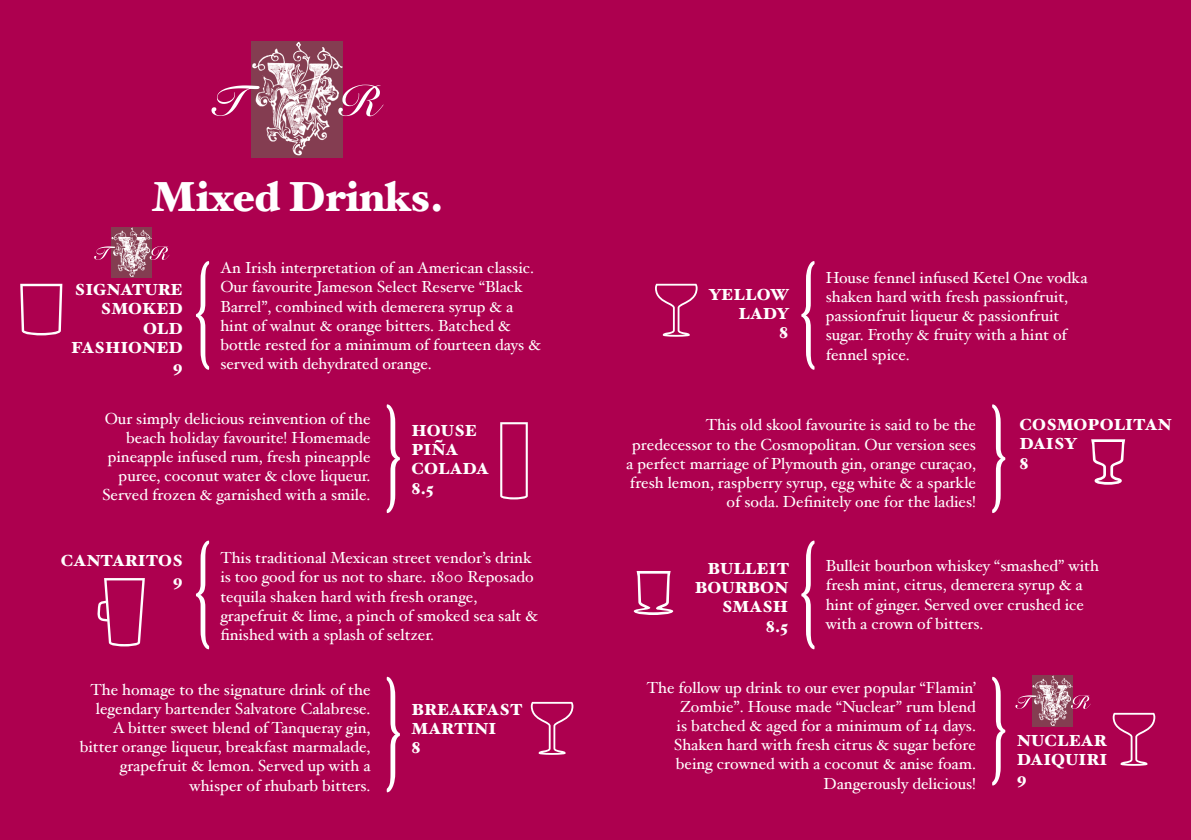
<style>
.page{position:relative;width:1191px;height:840px;background:#fff}
.page>*{position:absolute;margin:0;border:0;box-sizing:border-box;transform-origin:0 0}
.t1{font:900 42px "Hoefler Text";letter-spacing:-.01em;color:#fff}
.t2{font:16px/19.2px "Hoefler Text";color:#fff}
.t3{font:900 16px/19.2px "Hoefler Text";color:#fff}
</style>
<div class="page">
<div style="left:0;top:0;width:1191px;height:839px;background:#ad004f"></div>
<svg style="left:801px;top:261px;width:13px;height:108px"></svg>
<svg style="left:992px;top:404px;width:13px;height:109px"></svg>
<svg style="left:801px;top:540px;width:13px;height:109px"></svg>
<svg style="left:992px;top:676px;width:13px;height:109px"></svg>
<img style="left:1033px;top:675px;width:39px;height:51px">
<svg style="left:1015px;top:695px;width:21px;height:13px"></svg>
<svg style="left:1071px;top:694px;width:19px;height:14px"></svg>
<svg style="left:634px;top:571px;width:39px;height:43px"></svg>
<img style="left:251px;top:41px;width:91px;height:116px">
<svg style="left:211px;top:85px;width:48px;height:31px"></svg>
<svg style="left:338px;top:85px;width:45px;height:31px"></svg>
<svg style="left:196px;top:261px;width:13px;height:108px"></svg>
<svg style="left:387px;top:404px;width:13px;height:109px"></svg>
<svg style="left:196px;top:540px;width:13px;height:109px"></svg>
<svg style="left:387px;top:676px;width:13px;height:115px"></svg>
<svg style="left:531px;top:701px;width:42px;height:53px"></svg>
<svg style="left:500px;top:422px;width:28px;height:77px"></svg>
<img style="left:112px;top:227px;width:39px;height:51px">
<svg style="left:94px;top:246px;width:21px;height:13px"></svg>
<svg style="left:150px;top:246px;width:19px;height:14px"></svg>
<svg style="left:20px;top:283px;width:42px;height:52px"></svg>
<svg style="left:97px;top:578px;width:48px;height:68px"></svg>
<svg style="left:655px;top:283px;width:42px;height:53px"></svg>
<svg style="left:1091px;top:439px;width:34px;height:45px"></svg>
<svg style="left:1112px;top:712px;width:43px;height:53px"></svg>
<p class="t1" style="left:152px;top:171px;width:293px">Mixed Drinks.</p>
<p class="t3" style="left:75px;top:280px;width:110px;text-align:right">SIGNATURE<br>SMOKED</p>
<p class="t3" style="left:71px;top:318px;width:113px;text-align:right">OLD<br>FASHIONED</p>
<p class="t3" style="left:173px;top:357px;width:11px">9</p>
<p class="t2" style="left:220px;top:258px;width:322px">An Irish interpretation of an American classic.<br>Our favourite Jameson Select Reserve “Black Barrel”, combined with demerera syrup &amp; a hint of walnut &amp; orange bitters. Batched &amp; bottle rested for a minimum of fourteen days &amp; served with dehydrated orange.</p>
<p class="t2" style="left:102px;top:408px;width:270px;text-align:right">Our simply delicious reinvention of the beach holiday favourite! Homemade pineapple infused rum, fresh pineapple puree, coconut water &amp; clove liqueur.<br>Served frozen &amp; garnished with a smile.</p>
<p class="t3" style="left:411px;top:420px;width:79px">HOUSE<br>PIÑA<br>COLADA</p>
<p class="t3" style="left:411px;top:478px;width:24px">8.5</p>
<p class="t2" style="left:220px;top:547px;width:319px">This traditional Mexican street vendor’s drink is too good for us not to share. 1800 Reposado tequila shaken hard with fresh orange, grapefruit &amp; lime, a pinch of smoked sea salt &amp; finished with a splash of seltzer.</p>
<p class="t2" style="left:80px;top:679px;width:292px;text-align:right">The homage to the signature drink of the legendary bartender Salvatore Calabrese.<br>A bitter sweet blend of Tanqueray gin, bitter orange liqueur, breakfast marmalade, grapefruit &amp; lemon. Served up with a whisper of rhubarb bitters.</p>
<p class="t3" style="left:61px;top:551px;width:123px">CANTARITOS</p>
<p class="t3" style="left:173px;top:570px;width:11px">9</p>
<p class="t3" style="left:411px;top:699px;width:112px">BREAKFAST<br>MARTINI</p>
<p class="t3" style="left:411px;top:737px;width:11px">8</p>
<p class="t3" style="left:709px;top:284px;width:82px">YELLOW</p>
<p class="t3" style="left:738px;top:303px;width:52px">LADY</p>
<p class="t3" style="left:779px;top:323px;width:11px">8</p>
<p class="t2" style="left:825px;top:267px;width:263px">House fennel infused Ketel One vodka shaken hard with fresh passionfruit, passionfruit liqueur &amp; passionfruit sugar. Frothy &amp; fruity with a hint of fennel spice.</p>
<p class="t2" style="left:626px;top:415px;width:351px;text-align:right">This old skool favourite is said to be the predecessor to the Cosmopolitan. Our version sees a perfect marriage of Plymouth gin, orange curaçao, fresh lemon, raspberry syrup, egg white &amp; a sparkle of soda. Definitely one for the ladies!</p>
<p class="t3" style="left:1019px;top:415px;width:154px">COSMOPOLITAN<br>DAISY</p>
<p class="t3" style="left:1019px;top:453px;width:11px">8</p>
<p class="t3" style="left:695px;top:558px;width:96px;text-align:right">BULLEIT<br>BOURBON<br>SMASH</p>
<p class="t3" style="left:766px;top:616px;width:24px">8.5</p>
<p class="t2" style="left:825px;top:555px;width:275px">Bulleit bourbon whiskey “smashed” with fresh mint, citrus, demerera syrup &amp; a hint of ginger. Served over crushed ice with a crown of bitters.</p>
<p class="t2" style="left:647px;top:677px;width:331px;text-align:right">The follow up drink to our ever popular “Flamin’ Zombie”. House made “Nuclear” rum blend<br>is batched &amp; aged for a minimum of 14 days.<br>Shaken hard with fresh citrus &amp; sugar before being crowned with a coconut &amp; anise foam.<br>Dangerously delicious!</p>
<p class="t3" style="left:1017px;top:730px;width:92px">NUCLEAR<br>DAIQUIRI</p>
<p class="t3" style="left:1017px;top:768px;width:11px">9</p>
</div>
